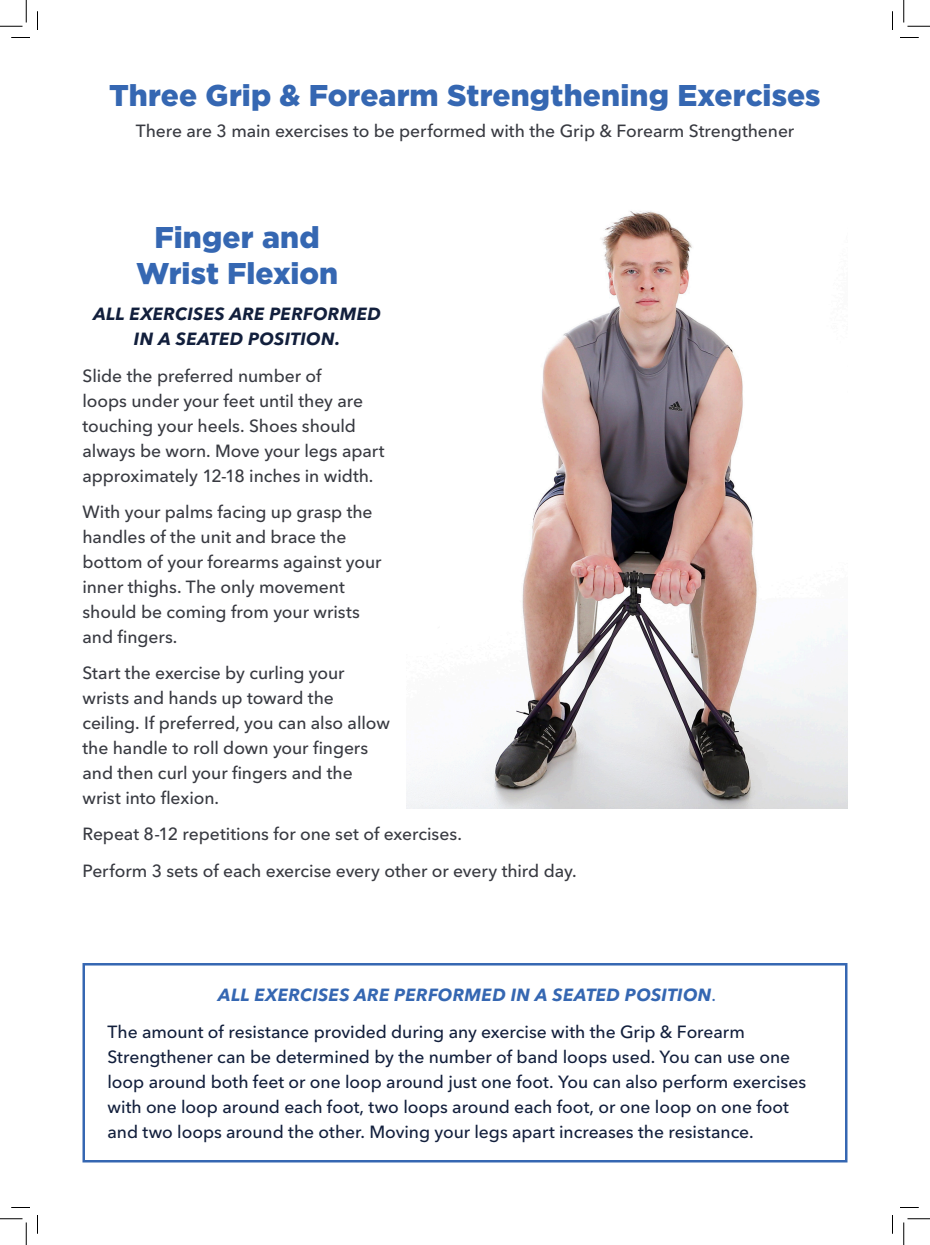
<style>
.page{position:relative;width:930px;height:1245px;background:#fff}
.page>*{position:absolute;margin:0;border:0;box-sizing:border-box;transform-origin:0 0}
.Body_Copy{font:900 30px/36px "Gotham";letter-spacing:.005em;color:#3567b2;text-align:center}
.Body_Copy-2{font:500 17.5px/25px "Avenir Next LT Pro";letter-spacing:-.005em;color:#383a41}
.Body_Copy-3{font:500 17.5px/25px "Avenir Next LT Pro";letter-spacing:-.005em;color:#121f3c}
.Body_Copy-4{font:italic 700 17.5px "Avenir Next LT Pro";letter-spacing:.015em;color:#3567b2}
.Body_Copy-5{font:italic 700 17.5px/25px "Avenir Next LT Pro";letter-spacing:.015em;color:#121f3c;text-align:center}
.s1{font-weight:500;font-style:normal}
</style>
<div class="page">
<img style="left:407px;top:211px;width:440px;height:598px">
<div style="left:82px;top:963px;width:766px;height:199px;border:2px solid #3567b2"></div>
<svg style="left:11px;top:37px;width:19px;height:1px"></svg>
<svg style="left:900px;top:37px;width:19px;height:1px"></svg>
<svg style="left:11px;top:1207px;width:19px;height:1px"></svg>
<svg style="left:900px;top:1207px;width:19px;height:1px"></svg>
<svg style="left:37px;top:11px;width:1px;height:19px"></svg>
<svg style="left:37px;top:1215px;width:1px;height:19px"></svg>
<svg style="left:892px;top:11px;width:1px;height:19px"></svg>
<svg style="left:892px;top:1215px;width:1px;height:19px"></svg>
<svg style="left:0;top:0;width:27px;height:27px"></svg>
<svg style="left:0;top:1219px;width:27px;height:26px"></svg>
<svg style="left:904px;top:0;width:26px;height:27px"></svg>
<svg style="left:904px;top:1219px;width:26px;height:26px"></svg>
<p class="Body_Copy" style="left:109px;top:78px;width:713px">Three Grip &amp; Forearm Strengthening Exercises</p>
<p class="Body_Copy-2" style="left:136px;top:118px;width:660px">There are 3 main exercises to be performed with the Grip &amp; Forearm Strengthener</p>
<p class="Body_Copy" style="left:136px;top:219px;width:204px">Finger and<br>Wrist Flexion</p>
<p class="Body_Copy-5" style="left:93px;top:302px;width:289px">ALL EXERCISES ARE PERFORMED<br>IN A SEATED POSITION.</p>
<p class="Body_Copy-2" style="left:82px;top:363px;width:304px">Slide the preferred number of<br>loops under your feet until they are touching your heels. Shoes should always be worn. Move your legs apart approximately 12-18 inches in width.</p>
<p class="Body_Copy-2" style="left:82px;top:499px;width:301px">With your palms facing up grasp the handles of the unit and brace the bottom of your forearms against your inner thighs. The only movement should be coming from your wrists and fingers.</p>
<p class="Body_Copy-2" style="left:82px;top:661px;width:309px">Start the exercise by curling your wrists and hands up toward the ceiling. If preferred, you can also allow the handle to roll down your fingers and then curl your fingers and the wrist into flexion.</p>
<p class="Body_Copy-2" style="left:82px;top:822px;width:381px">Repeat 8-12 repetitions for one set of exercises.</p>
<p class="Body_Copy-2" style="left:82px;top:858px;width:496px">Perform 3 sets of each exercise every other or every third day.</p>
<p class="Body_Copy-4" style="left:218px;top:984px;width:499px">ALL EXERCISES ARE PERFORMED IN A SEATED POSITION<span class="s1">.</span></p>
<p class="Body_Copy-3" style="left:108px;top:1019px;width:700px">The amount of resistance provided during any exercise with the Grip &amp; Forearm Strengthener can be determined by the number of band loops used. You can use one loop around both feet or one loop around just one foot. You can also perform exercises with one loop around each foot, two loops around each foot, or one loop on one foot and two loops around the other. Moving your legs apart increases the resistance.</p>
</div>
